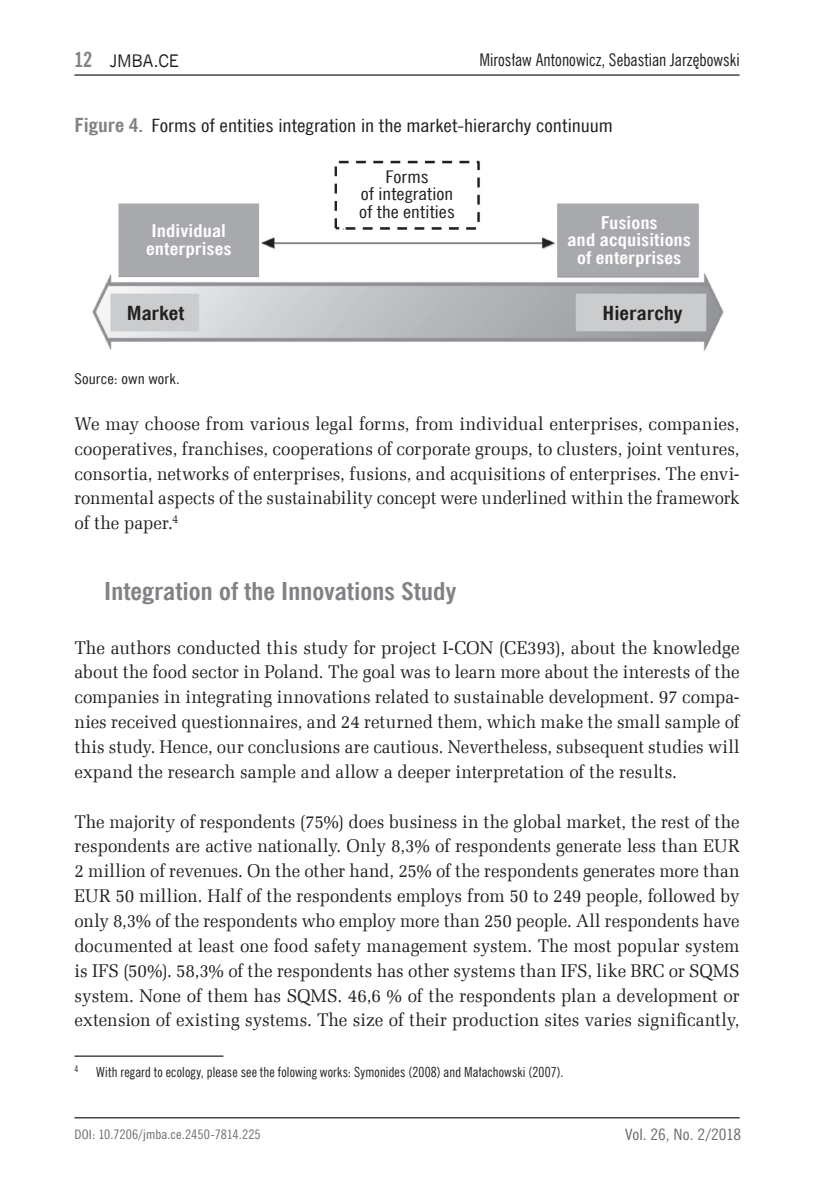
<style>
.page{position:relative;width:834px;height:1191px;background:#fff}
.page>*{position:absolute;margin:0;border:0;box-sizing:border-box;transform-origin:0 0}
.t1{font:700 24.5px "News Goth Cn EU";color:#808285;scale:1.15 1}
.t2{font:700 19.25px "News Goth Cn EU";color:#231f20;scale:1.2 1}
.t3{font:18.38px/24.8px "Zapf Ellipt EU";color:#231f20;text-align:justify;scale:.96 1}
.t4{font:18.38px/24.8px "Zapf Ellipt EU";color:#231f20;text-align:justify;scale:.95 1}
.t5{font:18.38px "News Goth Cn EU";color:#231f20;scale:1.2 1}
.t6{font:700 17.5px/17.5px "News Goth Cn EU";letter-spacing:.005em;color:#fff;text-align:center;scale:1.2 1}
.t7{font:17.5px "News Goth Cn EU";letter-spacing:.005em;color:#231f20}
.t8{font:17.5px/17.5px "News Goth Cn EU";letter-spacing:.005em;color:#231f20;text-align:center;scale:1.2 1}
.t9{font:17.5px "News Goth EU";letter-spacing:-.01em;color:#231f20}
.t10{font:15.75px "News Goth Cn EU";color:#6c6d70;scale:1.15 1}
.t11{font:14.88px "News Goth Cn EU";letter-spacing:.01em;color:#231f20;scale:1.15 1}
.t12{font:14px "News Goth Cn EU";letter-spacing:.01em;color:#231f20}
.t13{font:13.12px "News Goth Cn EU";letter-spacing:.01em;color:#6c6d70;scale:1.1 1}
.t14{font:9.1px "News Goth Cn EU";color:#231f20}
.s1{font-family:"News Goth Cn EU";font-weight:700;font-size:21px;color:#808285}
.s2{font-weight:700;font-size:19.25px;color:#808285}
</style>
<div class="page">
<hr style="left:74px;top:1117px;width:665px;height:1px;background:#231f20">
<hr style="left:74px;top:74px;width:665px;height:2px;background:#231f20">
<hr style="left:74px;top:1055px;width:149px;height:1px;background:#231f20">
<img style="left:92px;top:160px;width:632px;height:191px">
<p class="t9" style="left:74px;top:50px;width:106px"><span class="s1">12</span> JMBA.CE</p>
<p class="t7" style="left:479px;top:49px;width:262px">Mirosław Antonowicz, Sebastian Jarzębowski</p>
<p class="t5" style="left:74px;top:114px;width:450px"><span class="s2">Figure 4.</span> Forms of entities integration in the market-hierarchy continuum</p>
<p class="t8" style="left:359px;top:168px;width:81px">Forms<br>of integration of the entities</p>
<p class="t6" style="left:146px;top:223px;width:73px">Individual enterprises</p>
<p class="t6" style="left:567px;top:214px;width:104px">Fusions<br>and acquisitions of enterprises</p>
<p class="t2" style="left:602px;top:301px;width:68px">Hierarchy</p>
<p class="t2" style="left:127px;top:301px;width:49px">Market</p>
<p class="t11" style="left:74px;top:370px;width:93px">Source: own work.</p>
<p class="t3" style="left:74px;top:411px;width:694px">We may choose from various legal forms, from individual enterprises, companies, cooperatives, franchises, cooperations of corporate groups, to clusters, joint ventures, consortia, networks of enterprises, fusions, and acquisitions of enterprises. The envi&shy;ronmental aspects of the sustainability concept were underlined within the framework of the paper.<sup>4</sup></p>
<h1 class="t1" style="left:104px;top:576px;width:308px">Integration of the Innovations Study</h1>
<p class="t3" style="left:74px;top:635px;width:694px">The authors conducted this study for project I-CON (CE393), about the knowledge about the food sector in Poland. The goal was to learn more about the interests of the companies in integrating innovations related to sustainable development. 97 compa&shy;nies received questionnaires, and 24 returned them, which make the small sample of this study. Hence, our conclusions are cautious. Nevertheless, subsequent studies will expand the research sample and allow a deeper interpretation of the results.</p>
<p class="t4" style="left:74px;top:809px;width:701px">The majority of respondents (75%) does business in the global market, the rest of the respondents are active nationally. Only 8,3% of respondents generate less than EUR 2 million of revenues. On the other hand, 25% of the respondents generates more than EUR 50 million. Half of the respondents employs from 50 to 249 people, followed by only 8,3% of the respondents who employ more than 250 people. All respondents have documented at least one food safety management system. The most popular system is IFS (50%). 58,3% of the respondents has other systems than IFS, like BRC or SQMS system. None of them has SQMS. 46,6 % of the respondents plan a development or extension of existing systems. The size of their production sites varies significantly,</p>
<p class="t14" style="left:74px;top:1063px;width:5px">4</p>
<p class="t12" style="left:96px;top:1063px;width:468px">With regard to ecology, please see the folowing works: Symonides (2008) and Małachowski (2007).</p>
<p class="t13" style="left:74px;top:1126px;width:171px">DOI: 10.7206/jmba.ce.2450-7814.225</p>
<p class="t10" style="left:625px;top:1124px;width:102px">Vol. 26, No. 2/2018</p>
</div>
